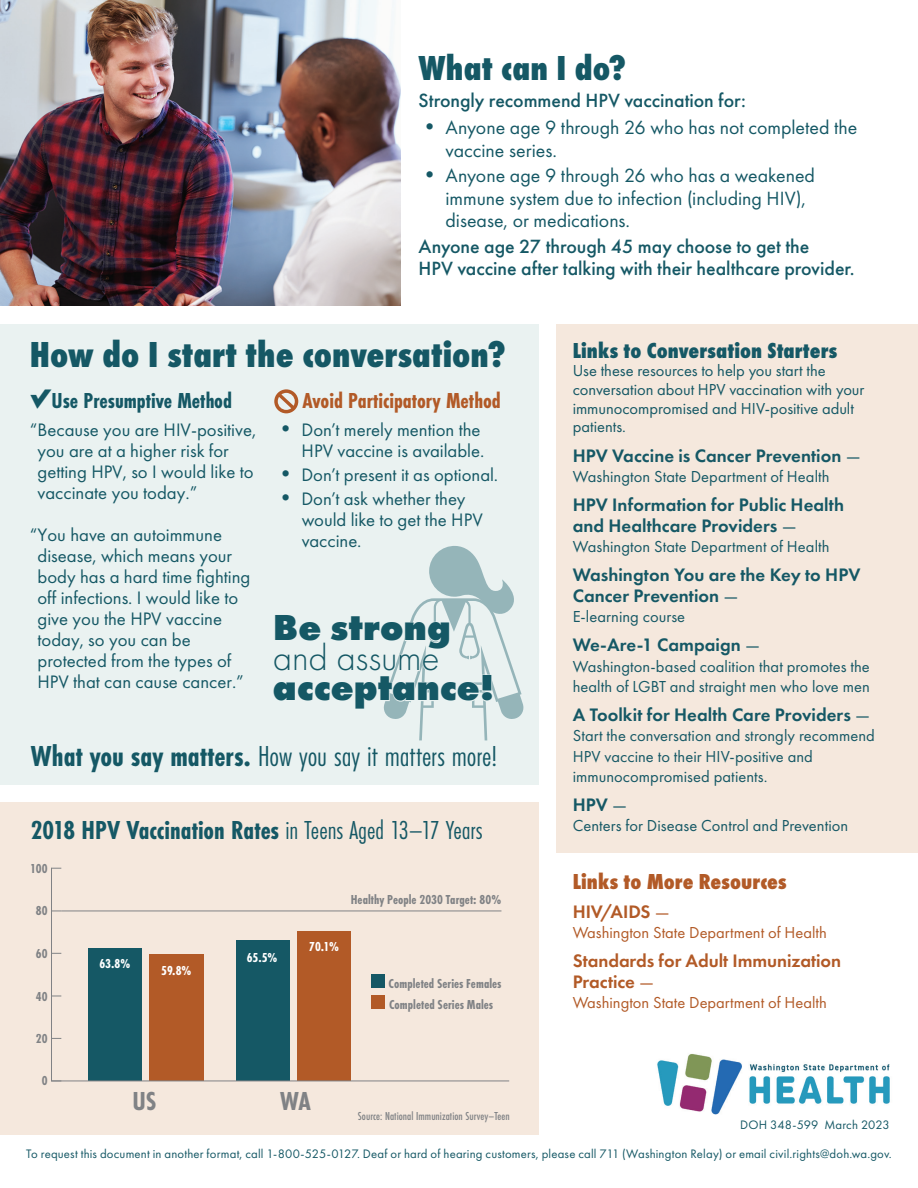
<style>
.page{position:relative;width:918px;height:1188px;background:#fff}
.page>*{position:absolute;margin:0;border:0;box-sizing:border-box;transform-origin:0 0}
.t1{font:800 37.5px "Futura PT Cond";color:#155865}
.t2{font:800 37.5px "Futura PT";letter-spacing:.005em;color:#155865}
.t3{font:300 37.5px "Futura PT";letter-spacing:-.005em;color:#155865}
.t4{font:800 36px "Futura PT Cond";letter-spacing:.005em;color:#155865}
.t5{font:30px "Futura PT Cond";letter-spacing:-.005em;color:#155865}
.t6{font:700 27px "Futura PT Cond";color:#155865}
.t7{font:700 27px "Futura PT Cond";color:#808285}
.t8{font:800 22.5px "Futura PT Cond";letter-spacing:.005em;color:#155865}
.t9{font:700 22.5px "Futura PT Cond";color:#b25a27}
.t10{font:700 22.5px "Futura PT Cond";color:#155865}
.t11{font:800 22.5px "Futura PT Cond";letter-spacing:.005em;color:#b25a27}
.t12{font:19.8px/22.5px "Futura PT";color:#155865}
.t13{font:500 19.8px/22.5px "Futura PT";letter-spacing:-.005em;color:#155865}
.t14{font:18.75px/21px "Futura PT";color:#155865}
.t15{font:600 18.75px/20.2px "Futura PT";color:#155865}
.t16{font:600 18.75px/20.2px "Futura PT";letter-spacing:-.005em;color:#b25a27}
.t17{font:16.5px/18.8px "Futura PT";letter-spacing:.005em;color:#155865}
.t18{font:16.5px "Futura PT";color:#b25a27}
.t19{font:700 13.5px/20.9px "Futura PT Cond";letter-spacing:.005em;color:#808285}
.t20{font:700 13.5px "Futura PT Cond";color:#fff}
.t21{font:12.75px "Futura PT";letter-spacing:.015em;color:#155865}
.t22{font:500 12px "Futura PT Cond";color:#808285}
.s1{font-weight:800;font-size:22.5px}
.s2{font-family:"Hypatia Sans Pro";font-weight:900;font-size:27px}
.s3{font-weight:700}
.s4{font-weight:400}
</style>
<div class="page">
<div style="left:0;top:324px;width:538px;height:460px;background:#eaf2f1"></div>
<div style="left:0;top:802px;width:538px;height:333px;background:#f5e8dd"></div>
<img style="left:0;top:0;width:400px;height:306px">
<div style="left:557px;top:324px;width:361px;height:528px;background:#f5e8dd"></div>
<img style="left:657px;top:1054px;width:233px;height:61px">
<div style="left:371px;top:974px;width:14px;height:14px;background:#155865"></div>
<div style="left:371px;top:995px;width:14px;height:14px;background:#b25a27"></div>
<svg style="left:274px;top:389px;width:24px;height:24px"></svg>
<svg style="left:383px;top:546px;width:140px;height:194px"></svg>
<div style="left:297px;top:931px;width:54px;height:150px;background:#b25a27"></div>
<div style="left:236px;top:941px;width:54px;height:140px;background:#155865"></div>
<div style="left:149px;top:955px;width:54px;height:126px;background:#b25a27"></div>
<div style="left:88px;top:948px;width:54px;height:133px;background:#155865"></div>
<hr style="left:52px;top:1081px;width:457px;height:1px;background:#808285">
<hr style="left:51px;top:868px;width:1px;height:213px;background:#808285">
<hr style="left:61px;top:911px;width:440px;height:1px;background:#808285">
<h2 class="t4" style="left:419px;top:47px;width:209px">What can I do?</h2>
<p class="t13" style="left:419px;top:89px;width:329px">Strongly recommend HPV vaccination for:</p>
<p class="t12" style="left:446px;top:116px;width:413px;text-indent:-27px"><span class="s1">•</span> Anyone age 9 through 26 who has not completed the vaccine series.</p>
<p class="t12" style="left:446px;top:164px;width:371px;text-indent:-27px"><span class="s1">•</span> Anyone age 9 through 26 who has a weakened immune system due to infection (including HIV), disease, or medications.</p>
<p class="t13" style="left:419px;top:235px;width:438px">Anyone age 27 through 45 may choose to get the<br>HPV vaccine after talking with their healthcare provider.</p>
<h1 class="t1" style="left:30px;top:333px;width:478px">How do I start the conversation?</h1>
<h3 class="t10" style="left:30px;top:387px;width:203px"><span class="s2">✓</span>Use Presumptive Method</h3>
<h3 class="t9" style="left:302px;top:387px;width:200px">Avoid Participatory Method</h3>
<p class="t14" style="left:38px;top:419px;width:220px;text-indent:-8px">“Because you are HIV-positive, you are at a higher risk for getting HPV, so I would like to vaccinate you today.”</p>
<p class="t14" style="left:38px;top:524px;width:214px;text-indent:-8px">“You have an autoimmune disease, which means your body has a hard time fighting off infections. I would like to give you the HPV vaccine today, so you can be protected from the types of<br>HPV that can cause cancer.”</p>
<p class="t14" style="left:275px;top:419px;width:211px;text-align:right"><span class="s1">•</span> Don’t merely mention the<br>HPV vaccine is available.</p>
<p class="t14" style="left:275px;top:464px;width:225px"><span class="s1">•</span> Don’t present it as optional.</p>
<p class="t14" style="left:302px;top:488px;width:183px;text-indent:-27px"><span class="s1">•</span> Don’t ask whether they would like to get the HPV vaccine.</p>
<h1 class="t2" style="left:273px;top:604px;width:180px">Be strong</h1>
<h1 class="t3" style="left:273px;top:637px;width:168px">and assume</h1>
<h1 class="t2" style="left:273px;top:664px;width:223px">acceptance!</h1>
<h3 class="t5" style="left:31px;top:739px;width:469px"><span class="s3">What you say matters.</span> How you say it matters more!</h3>
<h3 class="t6" style="left:31px;top:814px;width:453px">2018 HPV Vaccination Rates <span class="s4">in Teens Aged 13–17 Years</span></h3>
<p class="t19" style="left:30px;top:858px;width:19px">100</p>
<p class="t19" style="left:36px;top:900px;width:13px">80</p>
<p class="t19" style="left:36px;top:943px;width:13px">60</p>
<p class="t19" style="left:36px;top:986px;width:13px">40</p>
<p class="t19" style="left:36px;top:1028px;width:13px">20</p>
<p class="t19" style="left:42px;top:1070px;width:7px">0</p>
<p class="t20" style="left:99px;top:956px;width:32px">63.8%</p>
<p class="t20" style="left:161px;top:962px;width:32px">59.8%</p>
<p class="t20" style="left:247px;top:950px;width:32px">65.5%</p>
<p class="t19" style="left:351px;top:889px;width:152px">Healthy People 2030 Target: 80%</p>
<p class="t20" style="left:309px;top:939px;width:32px">70.1%</p>
<p class="t19" style="left:389px;top:973px;width:114px">Completed Series Females<br>Completed Series Males</p>
<h3 class="t7" style="left:132px;top:1085px;width:26px">US</h3>
<h3 class="t7" style="left:280px;top:1085px;width:32px">WA</h3>
<p class="t22" style="left:358px;top:1109px;width:153px">Source: National Immunization Survey–Teen</p>
<h3 class="t8" style="left:573px;top:337px;width:266px">Links to Conversation Starters</h3>
<p class="t17" style="left:573px;top:361px;width:293px">Use these resources to help you start the conversation about HPV vaccination with your immunocompromised and HIV-positive adult patients.</p>
<p class="t15" style="left:573px;top:445px;width:290px">HPV Vaccine is Cancer Prevention <span class="s4">—</span></p>
<p class="t17" style="left:573px;top:467px;width:259px">Washington State Department of Health</p>
<p class="t15" style="left:573px;top:495px;width:273px">HPV Information for Public Health and Healthcare Providers <span class="s4">—</span></p>
<p class="t17" style="left:573px;top:537px;width:259px">Washington State Department of Health</p>
<p class="t15" style="left:573px;top:564px;width:289px;line-height:21px">Washington You are the Key to HPV<br>Cancer Prevention <span class="s4">—</span></p>
<p class="t17" style="left:573px;top:607px;width:114px">E-learning course</p>
<p class="t15" style="left:573px;top:635px;width:189px">We-Are-1 Campaign <span class="s4">—</span></p>
<p class="t17" style="left:573px;top:656px;width:299px;line-height:20.2px">Washington-based coalition that promotes the health of LGBT and straight men who love men</p>
<p class="t15" style="left:573px;top:705px;width:299px">A Toolkit for Health Care Providers <span class="s4">—</span></p>
<p class="t17" style="left:573px;top:726px;width:304px;line-height:20.2px">Start the conversation and strongly recommend<br>HPV vaccine to their HIV-positive and immunocompromised patients.</p>
<p class="t15" style="left:573px;top:795px;width:56px">HPV <span class="s4">—</span></p>
<p class="t17" style="left:573px;top:817px;width:277px">Centers for Disease Control and Prevention</p>
<h3 class="t11" style="left:573px;top:868px;width:216px">Links to More Resources</h3>
<p class="t16" style="left:573px;top:901px;width:99px">HIV/AIDS <span class="s4">—</span></p>
<p class="t18" style="left:573px;top:923px;width:256px">Washington State Department of Health</p>
<p class="t16" style="left:573px;top:951px;width:270px">Standards for Adult Immunization<br>Practice <span class="s4">—</span></p>
<p class="t18" style="left:573px;top:993px;width:256px">Washington State Department of Health</p>
<p class="t21" style="left:740px;top:1118px;width:151px">DOH 348-599 March 2023</p>
<p class="t21" style="left:26px;top:1146px;width:867px">To request this document in another format, call 1-800-525-0127. Deaf or hard of hearing customers, please call 711 (Washington Relay) or email civil.rights@doh.wa.gov.</p>
</div>
